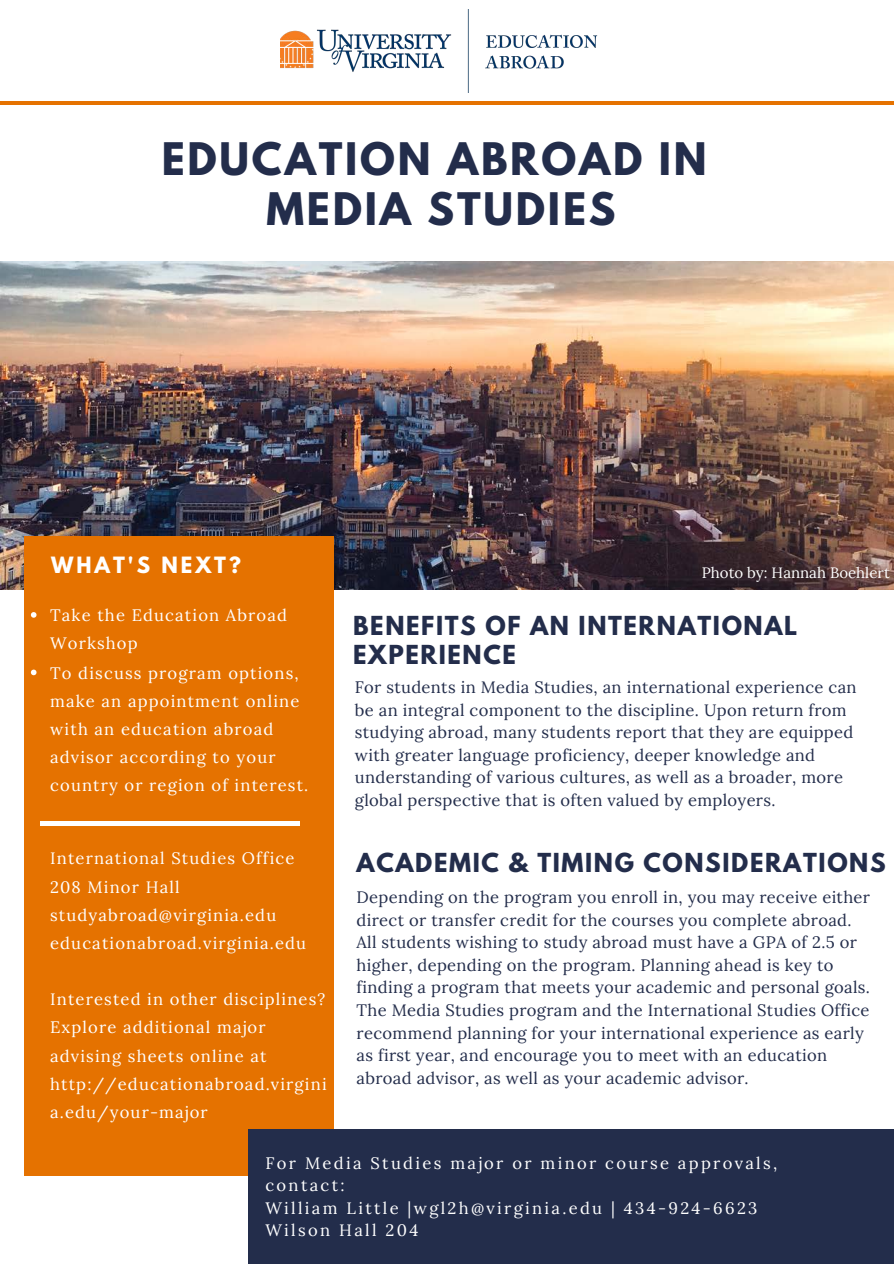
<style>
.page{position:relative;width:894px;height:1264px;background:#fff}
.page>*{position:absolute;margin:0;border:0;box-sizing:border-box;transform-origin:0 0}
.t1{font:700 39.75px/49.5px "League Spartan";letter-spacing:.07em;color:#232d4b;text-align:center}
.t2{font:700 23.25px/28.2px "League Spartan";letter-spacing:.07em;color:#232d4b}
.t3{font:700 19.8px "League Spartan";letter-spacing:.15em;color:#fff}
.t4{font:16.5px/22.5px "Lora";letter-spacing:.02em;color:#232d4b}
.t5{font:16.5px/28.2px "Lora";letter-spacing:.07em;color:#fff}
.t6{font:16.5px/22.5px "Lora";letter-spacing:.14em;color:#fff}
.t7{font:15px "Lora";color:#fff}
</style>
<div class="page">
<hr style="left:0;top:101px;width:893px;height:4px;background:#e57200">
<img style="left:0;top:261px;width:893px;height:328px">
<div style="left:24px;top:535px;width:310px;height:640px;background:#e57200"></div>
<svg style="left:31px;top:612px;width:5px;height:5px"></svg>
<img style="left:281px;top:9px;width:317px;height:83px">
<div style="left:248px;top:1129px;width:645px;height:134px;background:#232d4b"></div>
<hr style="left:40px;top:821px;width:259px;height:4px;background:#fff">
<svg style="left:31px;top:669px;width:5px;height:6px"></svg>
<h1 class="t1" style="left:162px;top:139px;width:546px">EDUCATION ABROAD IN<br>MEDIA STUDIES</h1>
<p class="t3" style="left:51px;top:555px;width:191px">WHAT'S NEXT?</p>
<p class="t5" style="left:50px;top:601px;width:238px">Take the Education Abroad<br>Workshop</p>
<h2 class="t2" style="left:353px;top:615px;width:445px">BENEFITS OF AN INTERNATIONAL<br>EXPERIENCE</h2>
<p class="t4" style="left:355px;top:675px;width:503px">For students in Media Studies, an international experience can be an integral component to the discipline. Upon return from studying abroad, many students report that they are equipped with greater language proficiency, deeper knowledge and understanding of various cultures, as well as a broader, more global perspective that is often valued by employers.</p>
<p class="t7" style="left:701px;top:563px;width:189px">Photo by: Hannah Boehlert</p>
<p class="t5" style="left:50px;top:658px;width:259px">To discuss program options, make an appointment online with an education abroad advisor according to your country or region of interest.</p>
<p class="t5" style="left:50px;top:844px;width:257px">International Studies Office<br>208 Minor Hall studyabroad@virginia.edu educationabroad.virginia.edu</p>
<p class="t5" style="left:50px;top:985px;width:278px">Interested in other disciplines?<br>Explore additional major advising sheets online at http://educationabroad.virgini a.edu/your-major</p>
<h2 class="t2" style="left:356px;top:851px;width:530px">ACADEMIC &amp; TIMING CONSIDERATIONS</h2>
<p class="t4" style="left:356px;top:886px;width:515px">Depending on the program you enroll in, you may receive either direct or transfer credit for the courses you complete abroad.<br>All students wishing to study abroad must have a GPA of 2.5 or higher, depending on the program. Planning ahead is key to finding a program that meets your academic and personal goals.<br>The Media Studies program and the International Studies Office recommend planning for your international experience as early as first year, and encourage you to meet with an education abroad advisor, as well as your academic advisor.</p>
<p class="t6" style="left:265px;top:1151px;width:513px">For Media Studies major or minor course approvals, contact:<br>William Little |wgl2h@virginia.edu | 434-924-6623<br>Wilson Hall 204</p>
</div>
